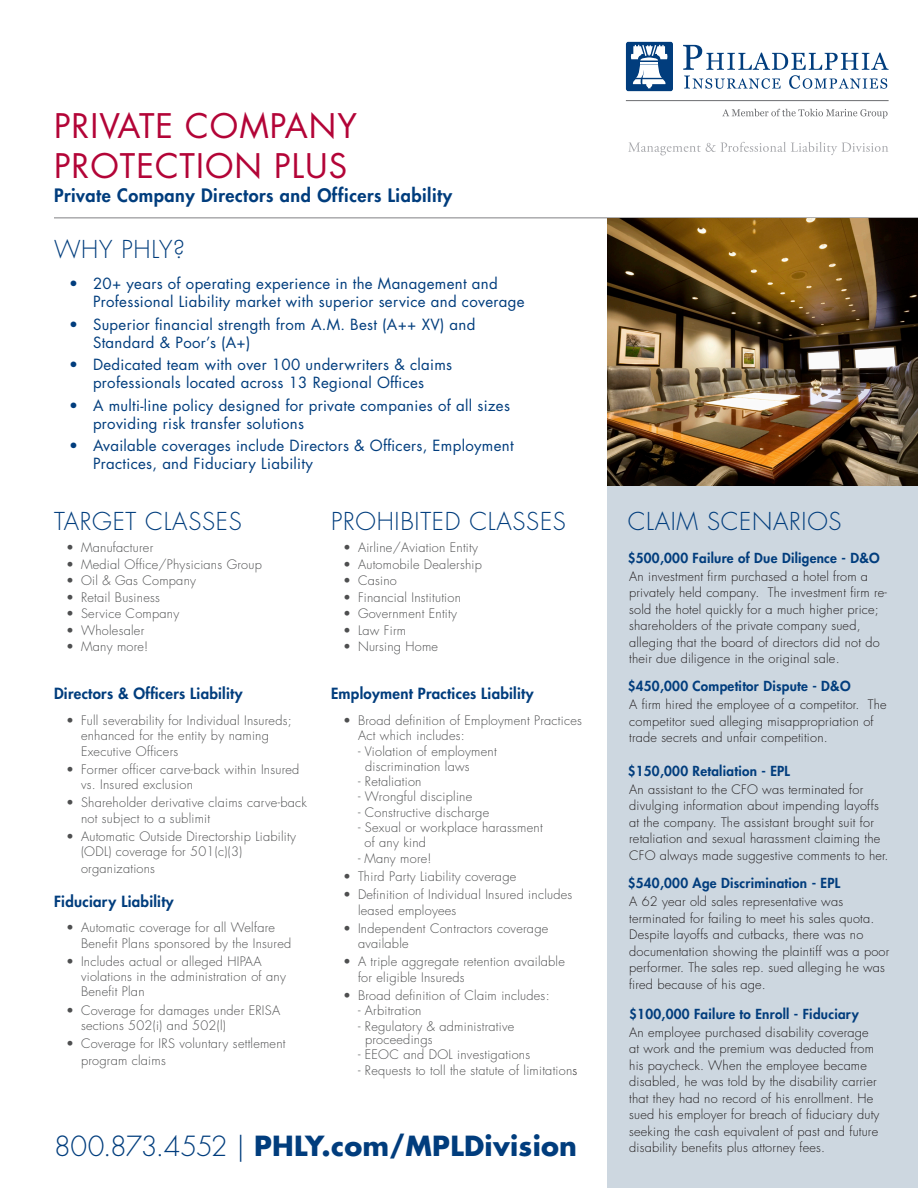
<style>
.page{position:relative;width:918px;height:1188px;background:#fff}
.page>*{position:absolute;margin:0;border:0;box-sizing:border-box;transform-origin:0 0}
.t1{font:33px/39.6px "Futura";letter-spacing:.03em;color:#b30437}
.t2{font:700 27px "Futura";letter-spacing:.01em;color:#013d7d}
.t3{font:300 24px "Futura";letter-spacing:.03em;color:#013d7d}
.t4{font:800 18px "Futura";letter-spacing:.03em;color:#013d7d}
.t5{font:15px/18px "Futura";letter-spacing:.02em;color:#013d7d}
.t6{font:800 15px "Futura";letter-spacing:.02em;color:#013d7d}
.Paragraph_Style_1{font:800 13.5px "Futura";letter-spacing:.02em;color:#013d7d}
.t7{font:300 12.75px/15.3px "Futura";letter-spacing:.02em;color:#4e4f50}
.Paragraph_Style_1-2{font:300 12.75px/16.5px "Futura";letter-spacing:.015em;color:#231f20}
.s1{color:#231f20}
.s2{font-weight:300}
</style>
<div class="page">
<div style="left:608px;top:474px;width:310px;height:714px;background:#cdd7e0"></div>
<div style="left:626px;top:42px;width:47px;height:49px;background:#013d7d;border-radius:2px"></div>
<svg style="left:683px;top:45px;width:206px;height:44px"></svg>
<svg style="left:630px;top:45px;width:38px;height:43px"></svg>
<hr style="left:626px;top:100px;width:263px;height:1px;background:#6c6d70">
<svg style="left:722px;top:109px;width:166px;height:9px"></svg>
<svg style="left:628px;top:142px;width:260px;height:13px"></svg>
<hr style="left:54px;top:218px;width:864px;height:1px;background:#808083">
<img style="left:608px;top:218px;width:310px;height:268px">
<p class="t1" style="left:54px;top:106px;width:305px">PRIVATE COMPANY<br>PROTECTION PLUS</p>
<p class="t4" style="left:54px;top:184px;width:400px">Private Company Directors and Officers Liability</p>
<p class="t3" style="left:54px;top:234px;width:132px">WHY PHLY?</p>
<p class="t5" style="left:93px;top:275px;width:433px;text-indent:-24px">• 20+ years of operating experience in the Management and<br>Professional Liability market with superior service and coverage</p>
<p class="t5" style="left:93px;top:315px;width:384px;text-indent:-24px">• Superior financial strength from A.M. Best (A++ XV) and<br>Standard &amp; Poor’s (A+)</p>
<p class="t5" style="left:69px;top:356px;width:385px;text-align:center">• Dedicated team with over 100 underwriters &amp; claims professionals located across 13 Regional Offices</p>
<p class="t5" style="left:93px;top:396px;width:419px;text-indent:-24px">• A multi-line policy designed for private companies of all sizes providing risk transfer solutions</p>
<p class="t5" style="left:93px;top:437px;width:422px;text-indent:-24px">• Available coverages include Directors &amp; Officers, Employment<br>Practices, and Fiduciary Liability</p>
<p class="t3" style="left:54px;top:507px;width:189px">TARGET CLASSES</p>
<p class="t7" style="left:66px;top:540px;width:89px">• Manufacturer</p>
<p class="t7" style="left:66px;top:557px;width:197px">• Medial Office/Physicians Group</p>
<p class="t7" style="left:66px;top:573px;width:131px">• Oil &amp; Gas Company</p>
<p class="t7" style="left:66px;top:590px;width:95px">• Retail Business</p>
<p class="t7" style="left:66px;top:606px;width:115px">• Service Company</p>
<p class="t7" style="left:66px;top:623px;width:80px">• Wholesaler</p>
<p class="t7" style="left:66px;top:639px;width:84px">• Many more!</p>
<p class="t3" style="left:331px;top:507px;width:236px">PROHIBITED CLASSES</p>
<p class="t7" style="left:343px;top:540px;width:137px">• Airline/Aviation Entity</p>
<p class="t7" style="left:343px;top:557px;width:140px">• Automobile Dealership</p>
<p class="t7" style="left:343px;top:573px;width:55px">• Casino</p>
<p class="t7" style="left:343px;top:590px;width:119px">• Financial Institution</p>
<p class="t7" style="left:343px;top:606px;width:115px">• Government Entity</p>
<p class="t7" style="left:343px;top:623px;width:65px">• Law Firm</p>
<p class="t7" style="left:343px;top:639px;width:97px">• Nursing Home</p>
<p class="t3" style="left:628px;top:507px;width:215px">CLAIM SCENARIOS</p>
<p class="Paragraph_Style_1" style="left:628px;top:549px;width:253px">$500,000 Failure of Due Diligence - D&amp;O</p>
<p class="Paragraph_Style_1-2" style="left:629px;top:568px;width:259px">An investment firm purchased a hotel from a privately held company. The investment firm re&shy;sold the hotel quickly for a much higher price; shareholders of the private company sued, alleging that the board of directors did not do their due diligence in the original sale.</p>
<p class="Paragraph_Style_1" style="left:628px;top:678px;width:224px">$450,000 Competitor Dispute - D&amp;O</p>
<p class="Paragraph_Style_1-2" style="left:629px;top:697px;width:259px">A firm hired the employee of a competitor. The competitor sued alleging misappropriation of trade secrets and unfair competition.</p>
<p class="Paragraph_Style_1" style="left:628px;top:762px;width:164px">$150,000 Retaliation - EPL</p>
<p class="Paragraph_Style_1-2" style="left:629px;top:781px;width:261px">An assistant to the CFO was terminated for divulging information about impending layoffs at the company. The assistant brought suit for retaliation and sexual harassment claiming the CFO always made suggestive comments to her.</p>
<p class="Paragraph_Style_1" style="left:628px;top:874px;width:214px">$540,000 Age Discrimination - EPL</p>
<p class="Paragraph_Style_1-2" style="left:629px;top:893px;width:262px">A 62 year old sales representative was terminated for failing to meet his sales quota.<br>Despite layoffs and cutbacks, there was no documentation showing the plaintiff was a poor performer. The sales rep. sued alleging he was fired because of his age.</p>
<p class="Paragraph_Style_1" style="left:629px;top:1005px;width:231px">$100,000 Failure to Enroll - Fiduciary</p>
<p class="Paragraph_Style_1-2" style="left:629px;top:1024px;width:252px">An employee purchased disability coverage at work and the premium was deducted from his paycheck. When the employee became disabled, he was told by the disability carrier that they had no record of his enrollment. He sued his employer for breach of fiduciary duty seeking the cash equivalent of past and future</p>
<p class="t6" style="left:54px;top:684px;width:190px">Directors &amp; Officers Liability</p>
<p class="t7" style="left:81px;top:713px;width:212px;text-indent:-15px">• Full severability for Individual Insureds; enhanced for the entity by naming<br>Executive Officers</p>
<p class="t7" style="left:81px;top:762px;width:220px;text-indent:-15px">• Former officer carve-back within Insured vs. Insured exclusion</p>
<p class="t7" style="left:81px;top:796px;width:227px;text-indent:-15px">• Shareholder derivative claims carve-back not subject to a sublimit</p>
<p class="t7" style="left:81px;top:829px;width:216px;line-height:15.8px;text-indent:-15px">• Automatic Outside Directorship Liability (ODL) coverage for 501(c)(3) organizations</p>
<p class="t6" style="left:54px;top:892px;width:121px">Fiduciary Liability</p>
<p class="t7" style="left:81px;top:920px;width:212px;text-indent:-15px">• Automatic coverage for all Welfare<br>Benefit Plans sponsored by the Insured</p>
<p class="t7" style="left:81px;top:954px;width:206px;text-indent:-15px">• Includes actual or alleged HIPAA violations in the administration of any<br>Benefit Plan</p>
<p class="t7" style="left:81px;top:1003px;width:201px;text-indent:-15px">• Coverage for damages under ERISA sections 502(i) and 502(l)</p>
<p class="t7" style="left:81px;top:1036px;width:206px;line-height:16.2px;text-indent:-15px">• Coverage for IRS voluntary settlement program claims</p>
<p class="t6" style="left:331px;top:684px;width:204px">Employment Practices Liability</p>
<p class="t7" style="left:358px;top:713px;width:226px;text-indent:-15px">• Broad definition of Employment Practices<br>Act which includes:</p>
<p class="t7" style="left:365px;top:744px;width:133px;text-indent:-7px">- Violation of employment discrimination laws</p>
<p class="t7" style="left:358px;top:774px;width:65px">- Retaliation</p>
<p class="t7" style="left:358px;top:790px;width:116px">- Wrongful discipline</p>
<p class="t7" style="left:358px;top:805px;width:133px">- Constructive discharge</p>
<p class="t7" style="left:365px;top:820px;width:180px;text-indent:-7px">- Sexual or workplace harassment of any kind</p>
<p class="t7" style="left:358px;top:851px;width:75px">- Many more!</p>
<p class="t7" style="left:343px;top:869px;width:175px">• Third Party Liability coverage</p>
<p class="t7" style="left:358px;top:887px;width:216px;text-indent:-15px">• Definition of Individual Insured includes leased employees</p>
<p class="t7" style="left:358px;top:921px;width:192px;text-indent:-15px">• Independent Contractors coverage available</p>
<p class="t7" style="left:358px;top:955px;width:208px;text-indent:-15px">• A triple aggregate retention available for eligible Insureds</p>
<p class="t7" style="left:343px;top:988px;width:208px">• Broad definition of Claim includes:</p>
<p class="t7" style="left:358px;top:1003px;width:65px">- Arbitration</p>
<p class="t7" style="left:365px;top:1020px;width:151px;line-height:13.5px;text-indent:-7px">- Regulatory &amp; administrative proceedings</p>
<p class="t7" style="left:358px;top:1048px;width:174px">- EEOC and DOL investigations</p>
<p class="t7" style="left:358px;top:1063px;width:221px">- Requests to toll the statute of limitation<span class="s1">s</span></p>
<p class="t2" style="left:54px;top:1128px;width:525px"><span class="s2">800.873.4552 |</span> PHLY.com/MPLDivision</p>
<p class="Paragraph_Style_1-2" style="left:629px;top:1139px;width:197px">disability benefits plus attorney fees.</p>
</div>
